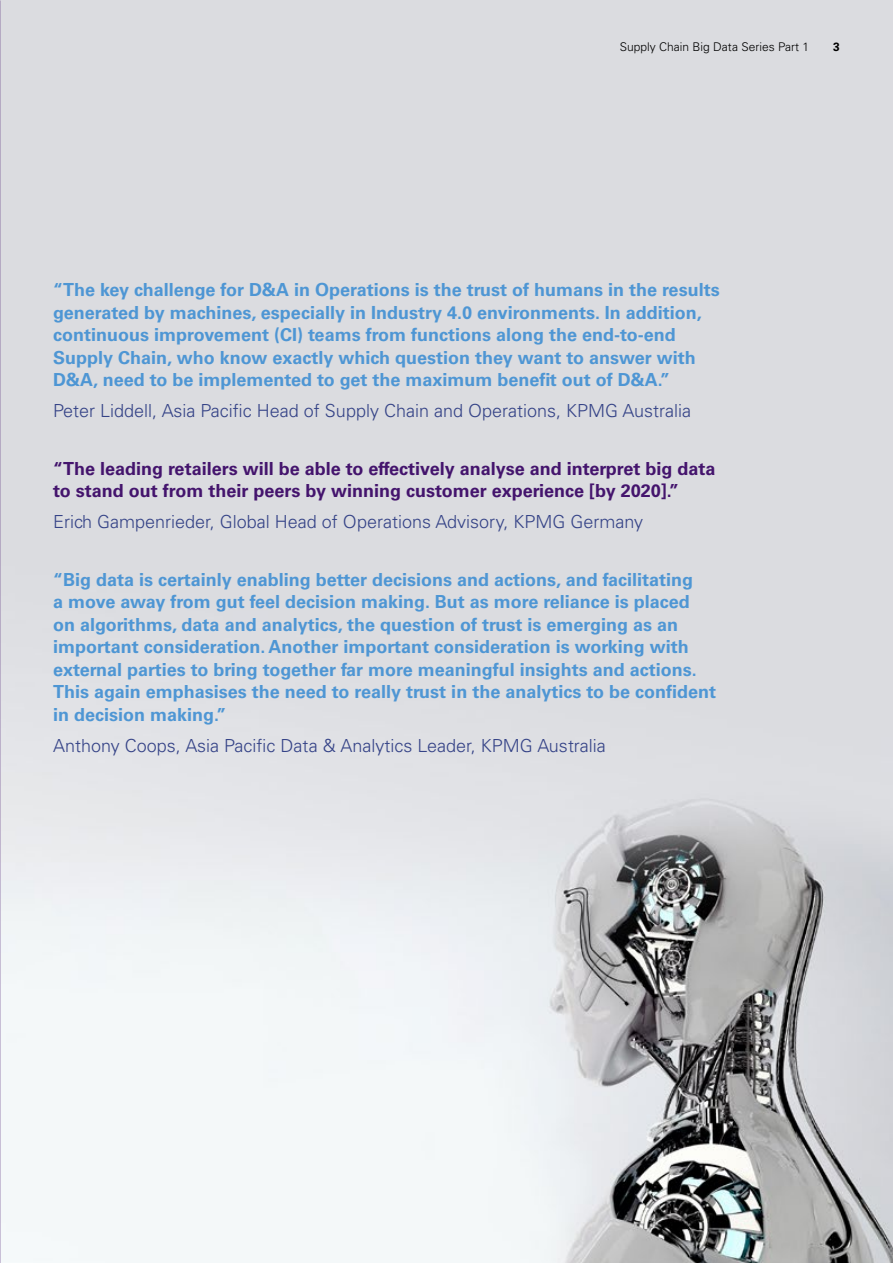
<style>
.page{position:relative;width:893px;height:1263px;background:#fff}
.page>*{position:absolute;margin:0;border:0;box-sizing:border-box;transform-origin:0 0}
.t1{font:700 18px/22.5px "Univers LT Std";color:#4e96d4}
.t2{font:300 18px "Univers LT Std";color:#354387}
.t3{font:700 18px/22.5px "Univers LT Std";color:#44146d}
.t4{font:300 12px "Univers LT Std";color:#000}
.t5{font:700 12px "Univers LT Std";color:#000}
</style>
<div class="page">
<img style="left:0;top:0;width:893px;height:1263px">
<p class="t4" style="left:620px;top:40px;width:191px">Supply Chain Big Data Series Part 1</p>
<p class="t5" style="left:833px;top:40px;width:8px">3</p>
<p class="t1" style="left:53px;top:279px;width:668px">“The key challenge for D&amp;A in Operations is the trust of humans in the results generated by machines, especially in Industry 4.0 environments. In addition, continuous improvement (CI) teams from functions along the end-to-end Supply Chain, who know exactly which question they want to answer with D&amp;A, need to be implemented to get the maximum benefit out of D&amp;A.”</p>
<p class="t2" style="left:53px;top:400px;width:639px">Peter Liddell, Asia Pacific Head of Supply Chain and Operations, KPMG Australia</p>
<p class="t3" style="left:53px;top:457px;width:664px">“The leading retailers will be able to effectively analyse and interpret big data to stand out from their peers by winning customer experience [by 2020].”</p>
<p class="t2" style="left:53px;top:511px;width:592px">Erich Gampenrieder, Global Head of Operations Advisory, KPMG Germany</p>
<p class="t1" style="left:53px;top:568px;width:664px">“Big data is certainly enabling better decisions and actions, and facilitating<br>a move away from gut feel decision making. But as more reliance is placed on algorithms, data and analytics, the question of trust is emerging as an important consideration. Another important consideration is working with external parties to bring together far more meaningful insights and actions.<br>This again emphasises the need to really trust in the analytics to be confident in decision making.”</p>
<p class="t2" style="left:53px;top:734px;width:554px">Anthony Coops, Asia Pacific Data &amp; Analytics Leader, KPMG Australia</p>
</div>
